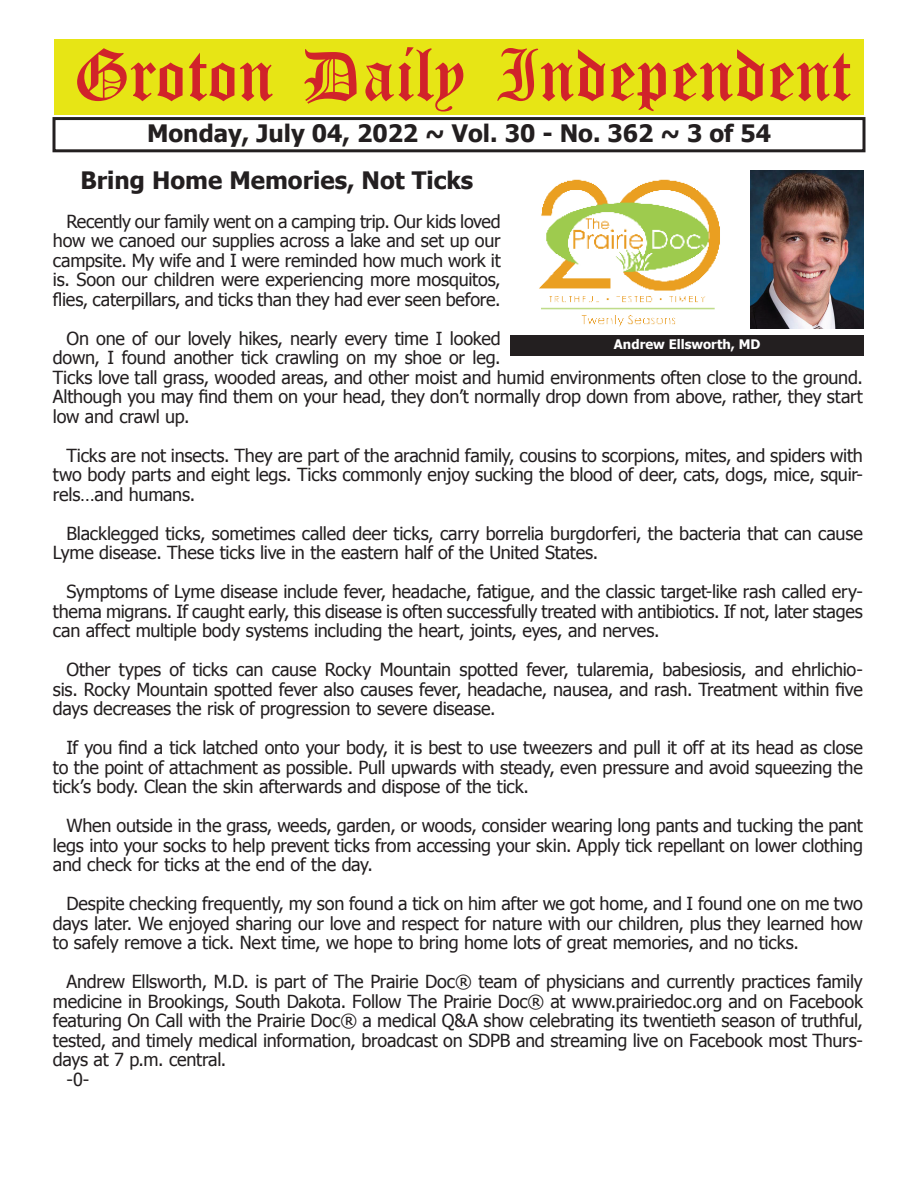
<style>
.page{position:relative;width:918px;height:1188px;background:#fff}
.page>*{position:absolute;margin:0;border:0;box-sizing:border-box;transform-origin:0 0}
.t1{font:54px "Old English Five";color:#d1232a}
.t2{font:700 24px "Tahoma";color:#231f20}
.t3{font:18px/19.5px "Tahoma";letter-spacing:-.01em;color:#231f20;text-align:justify}
.t4{font:700 13.2px "Tahoma";color:#fff}
</style>
<div class="page">
<div style="left:52px;top:117px;width:814px;height:35px;border:3px solid #231f20"></div>
<div style="left:54px;top:40px;width:810px;height:75px;background:#e7e515"></div>
<img style="left:539px;top:179px;width:181px;height:148px">
<img style="left:750px;top:171px;width:114px;height:157px">
<div style="left:510px;top:335px;width:354px;height:21px;background:#231f20"></div>
<h1 class="t1" style="left:73px;top:50px;width:779px">Groton Daily Independent</h1>
<h2 class="t2" style="left:147px;top:116px;width:625px">Monday, July 04, 2022 ~ Vol. 30 - No. 362 ~ 3 of 54</h2>
<h2 class="t2" style="left:80px;top:163px;width:394px">Bring Home Memories, Not Ticks</h2>
<p class="t3" style="left:53px;top:211px;width:449px;text-indent:14px">Recently our family went on a camping trip. Our kids loved how we canoed our supplies across a lake and set up our campsite. My wife and I were reminded how much work it is. Soon our children were experiencing more mosquitos, flies, caterpillars, and ticks than they had ever seen before.</p>
<p class="t3" style="left:53px;top:328px;width:812px;text-align:left;text-indent:14px">On one of our lovely hikes, nearly every time I looked<br>down, I found another tick crawling on my shoe or leg.<br>Ticks love tall grass, wooded areas, and other moist and humid environments often close to the ground.<br>Although you may find them on your head, they don’t normally drop down from above, rather, they start low and crawl up.</p>
<p class="t3" style="left:53px;top:445px;width:812px;text-indent:14px">Ticks are not insects. They are part of the arachnid family, cousins to scorpions, mites, and spiders with two body parts and eight legs. Ticks commonly enjoy sucking the blood of deer, cats, dogs, mice, squir&shy;rels…and humans.</p>
<p class="t3" style="left:53px;top:523px;width:812px;text-indent:14px">Blacklegged ticks, sometimes called deer ticks, carry borrelia burgdorferi, the bacteria that can cause<br>Lyme disease. These ticks live in the eastern half of the United States.</p>
<p class="t3" style="left:53px;top:581px;width:812px;text-indent:14px">Symptoms of Lyme disease include fever, headache, fatigue, and the classic target-like rash called ery&shy;thema migrans. If caught early, this disease is often successfully treated with antibiotics. If not, later stages can affect multiple body systems including the heart, joints, eyes, and nerves.</p>
<p class="t3" style="left:53px;top:659px;width:812px;text-indent:14px">Other types of ticks can cause Rocky Mountain spotted fever, tularemia, babesiosis, and ehrlichio&shy;sis. Rocky Mountain spotted fever also causes fever, headache, nausea, and rash. Treatment within five days decreases the risk of progression to severe disease.</p>
<p class="t3" style="left:53px;top:737px;width:812px;text-indent:14px">If you find a tick latched onto your body, it is best to use tweezers and pull it off at its head as close to the point of attachment as possible. Pull upwards with steady, even pressure and avoid squeezing the tick’s body. Clean the skin afterwards and dispose of the tick.</p>
<p class="t3" style="left:53px;top:815px;width:812px;text-indent:14px">When outside in the grass, weeds, garden, or woods, consider wearing long pants and tucking the pant legs into your socks to help prevent ticks from accessing your skin. Apply tick repellant on lower clothing and check for ticks at the end of the day.</p>
<p class="t3" style="left:53px;top:893px;width:812px;text-indent:14px">Despite checking frequently, my son found a tick on him after we got home, and I found one on me two days later. We enjoyed sharing our love and respect for nature with our children, plus they learned how to safely remove a tick. Next time, we hope to bring home lots of great memories, and no ticks.</p>
<p class="t3" style="left:66px;top:971px;width:798px">Andrew Ellsworth, M.D. is part of The Prairie Doc® team of physicians and currently practices family</p>
<p class="t3" style="left:53px;top:991px;width:812px">medicine in Brookings, South Dakota. Follow The Prairie Doc® at www.prairiedoc.org and on Facebook</p>
<p class="t3" style="left:53px;top:1010px;width:812px">featuring On Call with the Prairie Doc® a medical Q&amp;A show celebrating its twentieth season of truthful,</p>
<p class="t3" style="left:53px;top:1030px;width:812px">tested, and timely medical information, broadcast on SDPB and streaming live on Facebook most Thurs-</p>
<p class="t3" style="left:53px;top:1049px;width:175px">days at 7 p.m. central.</p>
<p class="t3" style="left:66px;top:1069px;width:25px">-0-</p>
<p class="t4" style="left:614px;top:335px;width:148px">Andrew Ellsworth, MD</p>
</div>
